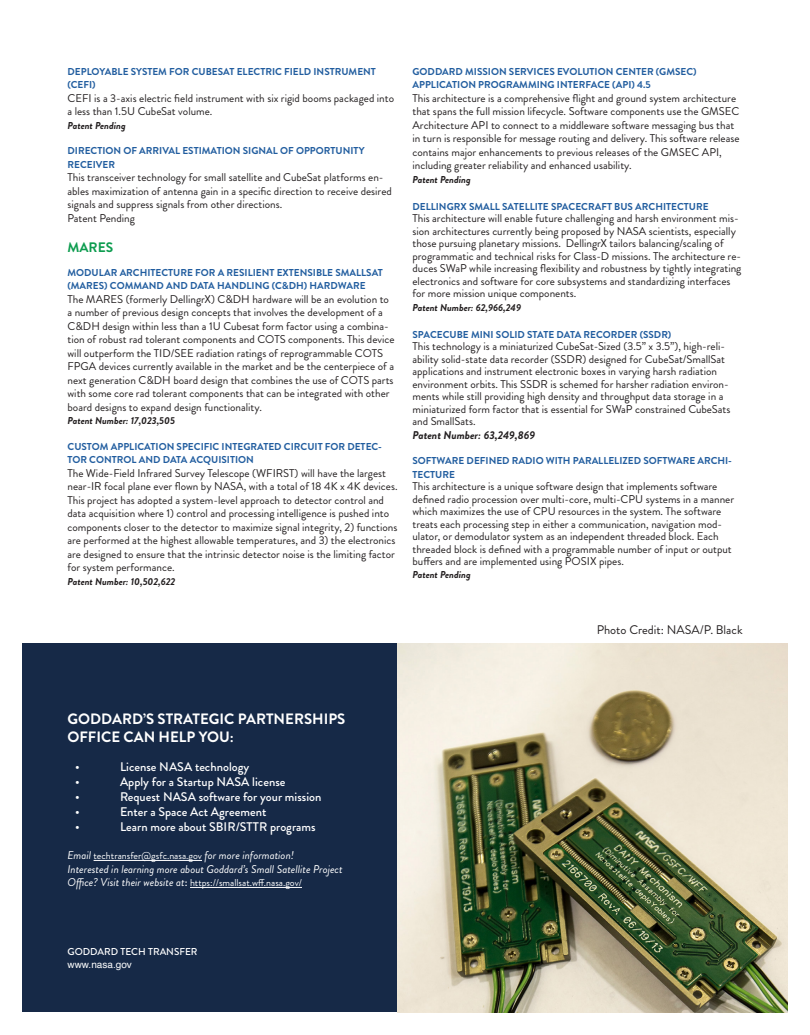
<style>
.page{position:relative;width:810px;height:1035px;background:#fff}
.page>*{position:absolute;margin:0;border:0;box-sizing:border-box;transform-origin:0 0}
.t1{font:700 15px/18px "Brandon Grotesque";color:#fff}
.t2{font:700 13.75px "Brandon Grotesque";color:#0d9c4f}
.t3{font:500 12.5px "Brandon Grotesque";color:#fff}
.t4{font:12.5px "Brandon Grotesque";color:#231f20}
.t5{font:11.25px/13.5px "Brandon Grotesque";color:#231f20}
.t6{font:italic 11.25px "Brandon Grotesque";color:#fff}
.t7{font:italic 700 11.25px "Brandon Grotesque";color:#231f20}
.t8{font:700 10px/13.5px "Brandon Grotesque";color:#215d9f}
.t9{font:italic 700 10px "Brandon Grotesque";color:#231f20}
.t10{font:10px "Brandon Grotesque";color:#fff}
.t11{font:500 10px "Brandon Grotesque";color:#fff}
.t12{font:10px "Helvetica";color:#fff}
.s1{font-style:italic;font-size:11.25px}
.s2{font-weight:500;font-size:11.25px}
</style>
<div class="page">
<img style="left:398px;top:643px;width:390px;height:369px">
<div style="left:22px;top:643px;width:376px;height:369px;background:#162947"></div>
<hr style="left:94px;top:860px;width:108px;height:1px;background:#fff">
<hr style="left:190px;top:887px;width:112px;height:1px;background:#fff">
<p class="t8" style="left:68px;top:64px;width:310px">DEPLOYABLE SYSTEM FOR CUBESAT ELECTRIC FIELD INSTRUMENT (CEFI)</p>
<p class="t5" style="left:68px;top:91px;width:328px">CEFI is a 3-axis electric field instrument with six rigid booms packaged into a less than 1.5U CubeSat volume.</p>
<p class="t9" style="left:68px;top:118px;width:60px">Patent Pending</p>
<p class="t8" style="left:68px;top:144px;width:299px">DIRECTION OF ARRIVAL ESTIMATION SIGNAL OF OPPORTUNITY<br>RECEIVER</p>
<p class="t5" style="left:68px;top:171px;width:326px">This transceiver technology for small satellite and CubeSat platforms en&shy;ables maximization of antenna gain in a specific direction to receive desired signals and suppress signals from other directions.</p>
<p class="t5" style="left:68px;top:211px;width:69px">Patent Pending</p>
<p class="t2" style="left:68px;top:237px;width:47px">MARES</p>
<p class="t8" style="left:68px;top:265px;width:317px">MODULAR ARCHITECTURE FOR A RESILIENT EXTENSIBLE SMALLSAT (MARES) COMMAND AND DATA HANDLING (C&amp;DH) HARDWARE</p>
<p class="t5" style="left:68px;top:292px;width:329px">The MARES (formerly DellingrX) C&amp;DH hardware will be an evolution to a number of previous design concepts that involves the development of a C&amp;DH design within less than a 1U Cubesat form factor using a combina&shy;tion of robust rad tolerant components and COTS components. This device will outperform the TID/SEE radiation ratings of reprogrammable COTS FPGA devices currently available in the market and be the centerpiece of a next generation C&amp;DH board design that combines the use of COTS parts with some core rad tolerant components that can be integrated with other board designs to expand design functionality.</p>
<p class="t9" style="left:68px;top:413px;width:109px">Patent Number: 17,023,505</p>
<p class="t8" style="left:68px;top:439px;width:316px">CUSTOM APPLICATION SPECIFIC INTEGRATED CIRCUIT FOR DETEC-<br>TOR CONTROL AND DATA ACQUISITION</p>
<p class="t5" style="left:68px;top:466px;width:332px">The Wide-Field Infrared Survey Telescope (WFIRST) will have the largest near-IR focal plane ever flown by NASA, with a total of 18 4K x 4K devices.<br>This project has adopted a system-level approach to detector control and data acquisition where 1) control and processing intelligence is pushed into components closer to the detector to maximize signal integrity, 2) functions are performed at the highest allowable temperatures, and 3) the electronics are designed to ensure that the intrinsic detector noise is the limiting factor for system performance.</p>
<p class="t9" style="left:68px;top:574px;width:109px">Patent Number: 10,502,622</p>
<p class="t8" style="left:412px;top:64px;width:286px">GODDARD MISSION SERVICES EVOLUTION CENTER (GMSEC)<br>APPLICATION PROGRAMMING INTERFACE (API) 4.5</p>
<p class="t5" style="left:412px;top:91px;width:329px">This architecture is a comprehensive flight and ground system architecture that spans the full mission lifecycle. Software components use the GMSEC Architecture API to connect to a middleware software messaging bus that in turn is responsible for message routing and delivery. This software release contains major enhancements to previous releases of the GMSEC API, including greater reliability and enhanced usability.</p>
<p class="t9" style="left:412px;top:172px;width:60px">Patent Pending</p>
<p class="t8" style="left:412px;top:199px;width:298px">DELLINGRX SMALL SATELLITE SPACECRAFT BUS ARCHITECTURE</p>
<p class="t5" style="left:412px;top:212px;width:330px;line-height:12.5px">This architecture will enable future challenging and harsh environment mis&shy;sion architectures currently being proposed by NASA scientists, especially those pursuing planetary missions. DellingrX tailors balancing/scaling of programmatic and technical risks for Class-D missions. The architecture re&shy;duces SWaP while increasing flexibility and robustness by tightly integrating electronics and software for core subsystems and standardizing interfaces for more mission unique components.</p>
<p class="t9" style="left:412px;top:300px;width:110px">Patent Number: 62,966,249</p>
<p class="t8" style="left:412px;top:327px;width:260px">SPACECUBE MINI SOLID STATE DATA RECORDER (SSDR)</p>
<p class="t5" style="left:412px;top:340px;width:319px;line-height:12.5px">This technology is a miniaturized CubeSat-Sized (3.5” x 3.5”), high-reli&shy;ability solid-state data recorder (SSDR) designed for CubeSat/SmallSat applications and instrument electronic boxes in varying harsh radiation environment orbits. This SSDR is schemed for harsher radiation environ&shy;ments while still providing high density and throughput data storage in a miniaturized form factor that is essential for SWaP constrained CubeSats and SmallSats.</p>
<p class="t7" style="left:412px;top:427px;width:124px">Patent Number: 63,249,869</p>
<p class="t8" style="left:412px;top:454px;width:321px">SOFTWARE DEFINED RADIO WITH PARALLELIZED SOFTWARE ARCHI-<br>TECTURE</p>
<p class="t5" style="left:412px;top:480px;width:323px;line-height:12.5px">This architecture is a unique software design that implements software defined radio procession over multi-core, multi-CPU systems in a manner which maximizes the use of CPU resources in the system. The software treats each processing step in either a communication, navigation mod&shy;ulator, or demodulator system as an independent threaded block. Each threaded block is defined with a programmable number of input or output buffers and are implemented using POSIX pipes.</p>
<p class="t9" style="left:412px;top:567px;width:60px">Patent Pending</p>
<p class="t4" style="left:597px;top:621px;width:147px">Photo Credit: NASA/P. Black</p>
<p class="t1" style="left:68px;top:710px;width:279px">GODDARD’S STRATEGIC PARTNERSHIPS<br>OFFICE CAN HELP YOU:</p>
<p class="t3" style="left:75px;top:758px;width:6px">•</p>
<p class="t3" style="left:120px;top:758px;width:131px">License NASA technology</p>
<p class="t3" style="left:75px;top:773px;width:6px">•</p>
<p class="t3" style="left:120px;top:773px;width:167px">Apply for a Startup NASA license</p>
<p class="t3" style="left:75px;top:788px;width:6px">•</p>
<p class="t3" style="left:120px;top:788px;width:203px">Request NASA software for your mission</p>
<p class="t3" style="left:75px;top:803px;width:6px">•</p>
<p class="t3" style="left:120px;top:803px;width:148px">Enter a Space Act Agreement</p>
<p class="t3" style="left:75px;top:818px;width:6px">•</p>
<p class="t3" style="left:120px;top:818px;width:197px">Learn more about SBIR/STTR programs</p>
<p class="t10" style="left:68px;top:849px;width:228px"><span class="s1">Email</span> techtransfer@gsfc.nasa.gov <span class="s1">for more information!</span></p>
<p class="t6" style="left:68px;top:861px;width:277px">Interested in learning more about Goddard’s Small Satellite Project</p>
<p class="t10" style="left:68px;top:876px;width:236px"><span class="s1">Office? Visit their website at</span><span class="s2">:</span> https://smallsat.wff.nasa.gov/</p>
<p class="t11" style="left:68px;top:945px;width:132px">GODDARD TECH TRANSFER</p>
<p class="t12" style="left:68px;top:956px;width:66px">www.nasa.gov</p>
</div>
